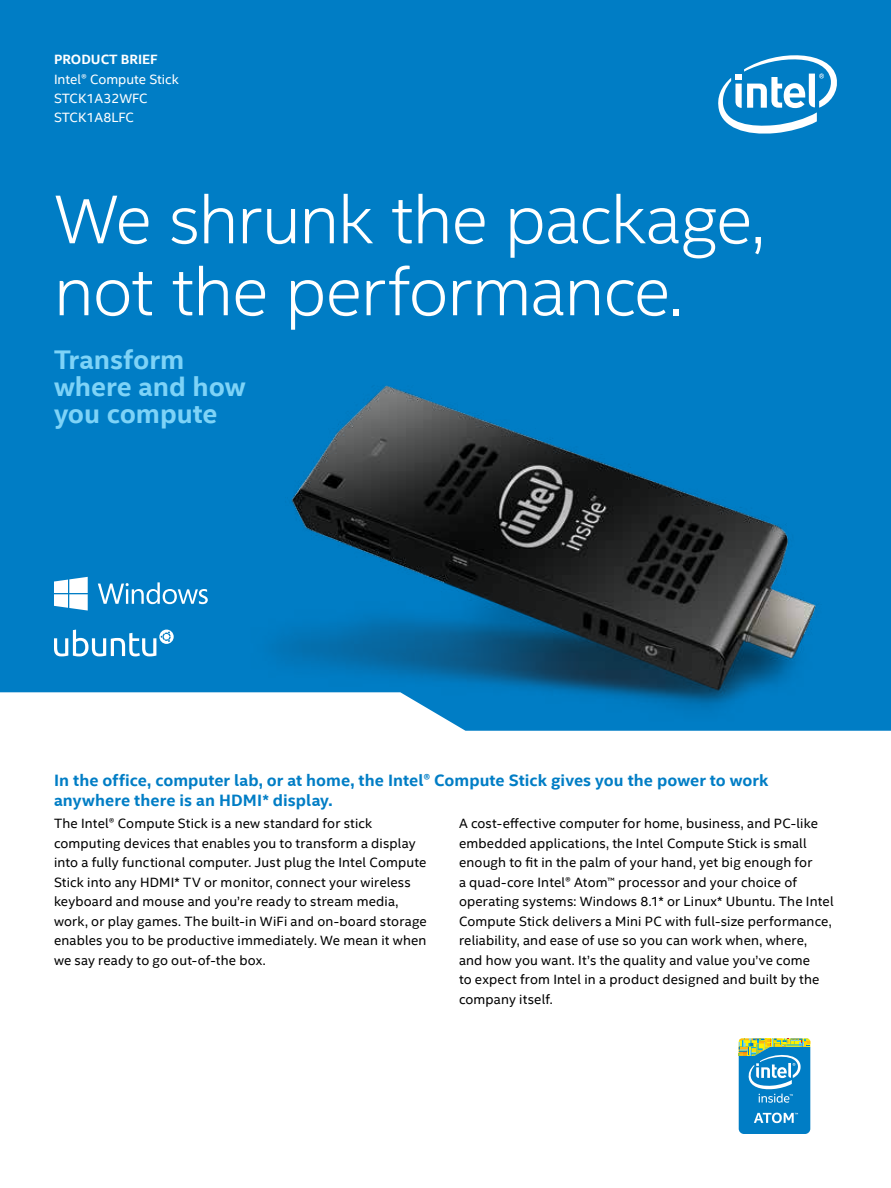
<style>
.page{position:relative;width:891px;height:1188px;background:#fff}
.page>*{position:absolute;margin:0;border:0;box-sizing:border-box;transform-origin:0 0}
.t1{font:300 69px/72px "Intel Clear";letter-spacing:-.015em;color:#fff}
.t2{font:700 27px/27px "Intel Clear";letter-spacing:-.005em;color:#7ed3f7}
.t3{font:700 16.5px/19.5px "Intel Clear";letter-spacing:.005em;color:#007dc5}
.t4{font:13.5px/19.5px "Intel Clear";letter-spacing:.01em;color:#000}
.t5{font:13.5px/19.2px "Intel Clear";color:#fff}
.t6{font:700 13.5px "Intel Clear";color:#fff}
</style>
<div class="page">
<div style="left:0;top:0;width:891px;height:693px;background:#007dc5"></div>
<svg style="left:718px;top:55px;width:119px;height:79px"></svg>
<img style="left:184px;top:361px;width:707px;height:370px">
<svg style="left:739px;top:1039px;width:71px;height:95px;background:#3495be"></svg>
<svg style="left:54px;top:577px;width:34px;height:34px"></svg>
<svg style="left:98px;top:582px;width:110px;height:22px"></svg>
<svg style="left:54px;top:630px;width:120px;height:26px"></svg>
<p class="t6" style="left:54px;top:51px;width:105px">PRODUCT BRIEF</p>
<p class="t5" style="left:54px;top:69px;width:126px">Intel® Compute Stick<br>STCK1A32WFC<br>STCK1A8LFC</p>
<h1 class="t1" style="left:54px;top:184px;width:713px">We shrunk the package, not the performance.</h1>
<h2 class="t2" style="left:54px;top:346px;width:193px">Transform where and how you compute</h2>
<p class="t3" style="left:54px;top:771px;width:716px">In the office, computer lab, or at home, the Intel® Compute Stick gives you the power to work anywhere there is an HDMI* display.</p>
<p class="t4" style="left:54px;top:814px;width:374px">The Intel® Compute Stick is a new standard for stick computing devices that enables you to transform a display into a fully functional computer. Just plug the Intel Compute Stick into any HDMI* TV or monitor, connect your wireless keyboard and mouse and you’re ready to stream media, work, or play games. The built-in WiFi and on-board storage enables you to be productive immediately. We mean it when we say ready to go out-of-the box.</p>
<p class="t4" style="left:459px;top:814px;width:376px">A cost-effective computer for home, business, and PC-like embedded applications, the Intel Compute Stick is small enough to fit in the palm of your hand, yet big enough for<br>a quad-core Intel® Atom™ processor and your choice of operating systems: Windows 8.1* or Linux* Ubuntu. The Intel Compute Stick delivers a Mini PC with full-size performance, reliability, and ease of use so you can work when, where, and how you want. It’s the quality and value you’ve come<br>to expect from Intel in a product designed and built by the company itself.</p>
</div>
